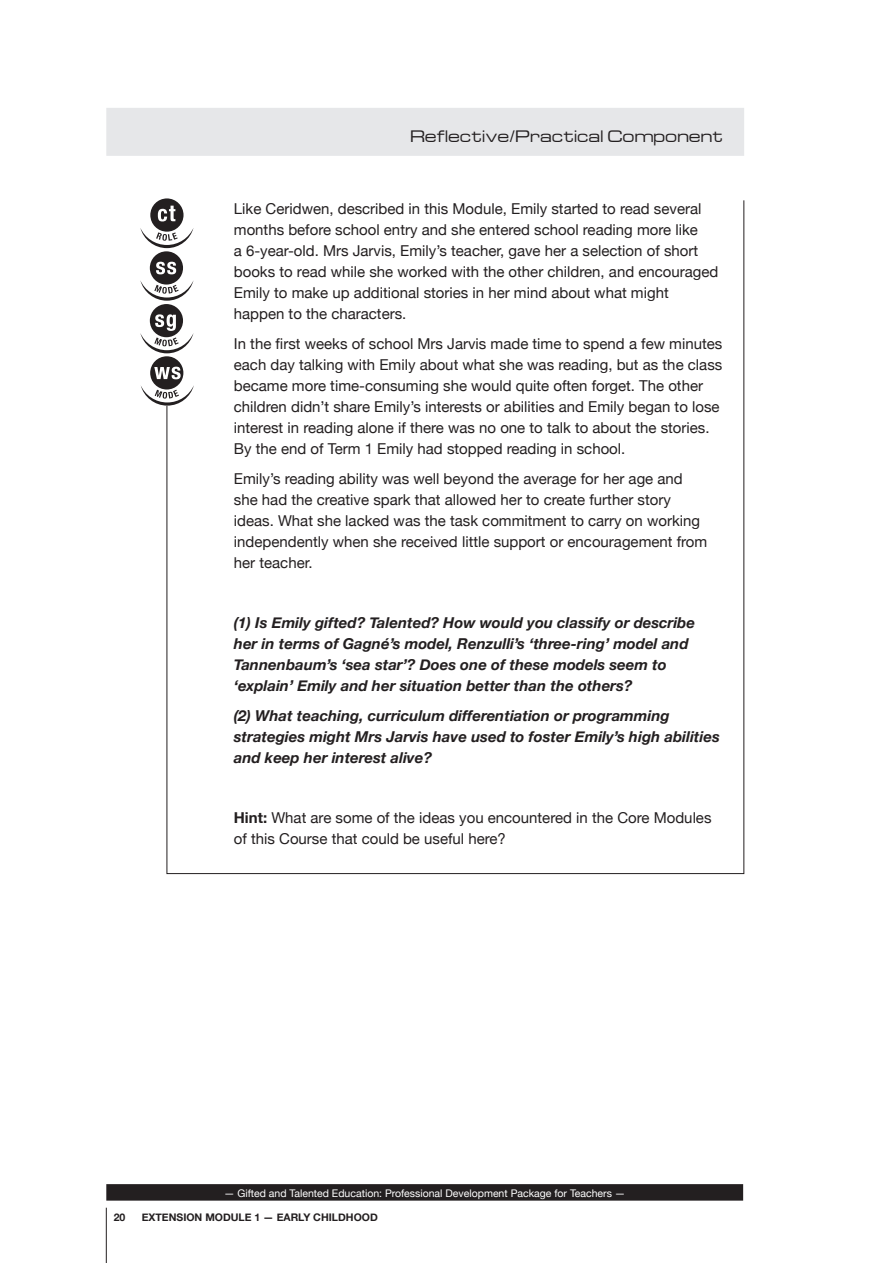
<style>
.page{position:relative;width:893px;height:1263px;background:#fff}
.page>*{position:absolute;margin:0;border:0;box-sizing:border-box;transform-origin:0 0}
.G__Body_Text_REF-PRAC{font:15px/21px "Helvetica Neue";color:#231f20}
.G__Body_Text_REF-PRAC-Quest{font:italic 700 15px/21px "Helvetica Neue";color:#231f20}
.ModuleHeading2_REF-PRAC{font:15px "Euro Technic Ext";color:#231f20}
.t1{font:10.5px "Helvetica Neue";color:#fff}
.t2{font:700 10.5px "Helvetica Neue";color:#231f20}
.s1{font-weight:700}
</style>
<div class="page">
<hr style="left:106px;top:1208px;width:1px;height:55px;background:#231f20">
<div style="left:106px;top:1184px;width:637px;height:16px;background:#231f20"></div>
<div style="left:106px;top:108px;width:638px;height:48px;background:#e6e7e9"></div>
<div style="left:150px;top:251px;width:33px;height:34px;background:#231f20;border-radius:50%"></div>
<svg style="left:156px;top:262px;width:9px;height:12px"></svg>
<svg style="left:140px;top:280px;width:26px;height:21px"></svg>
<svg style="left:166px;top:200px;width:579px;height:674px"></svg>
<div style="left:150px;top:198px;width:34px;height:34px;background:#231f20;border-radius:50%"></div>
<svg style="left:158px;top:206px;width:17px;height:15px"></svg>
<svg style="left:140px;top:228px;width:54px;height:20px"></svg>
<div style="left:150px;top:304px;width:33px;height:33px;background:#231f20;border-radius:50%"></div>
<svg style="left:140px;top:314px;width:54px;height:39px"></svg>
<div style="left:150px;top:356px;width:33px;height:33px;background:#231f20;border-radius:50%"></div>
<svg style="left:154px;top:367px;width:27px;height:12px"></svg>
<svg style="left:141px;top:385px;width:53px;height:21px"></svg>
<p class="ModuleHeading2_REF-PRAC" style="left:410px;top:127px;width:314px">Reflective/Practical Component</p>
<p class="G__Body_Text_REF-PRAC" style="left:234px;top:198px;width:486px">Like Ceridwen, described in this Module, Emily started to read several months before school entry and she entered school reading more like<br>a 6-year-old. Mrs Jarvis, Emily’s teacher, gave her a selection of short books to read while she worked with the other children, and encouraged Emily to make up additional stories in her mind about what might happen to the characters.</p>
<p class="G__Body_Text_REF-PRAC" style="left:234px;top:333px;width:490px">In the first weeks of school Mrs Jarvis made time to spend a few minutes each day talking with Emily about what she was reading, but as the class became more time-consuming she would quite often forget. The other children didn’t share Emily’s interests or abilities and Emily began to lose interest in reading alone if there was no one to talk to about the stories.<br>By the end of Term 1 Emily had stopped reading in school.</p>
<p class="G__Body_Text_REF-PRAC" style="left:234px;top:468px;width:475px">Emily’s reading ability was well beyond the average for her age and she had the creative spark that allowed her to create further story ideas. What she lacked was the task commitment to carry on working independently when she received little support or encouragement from her teacher.</p>
<p class="G__Body_Text_REF-PRAC-Quest" style="left:234px;top:612px;width:463px">(1) Is Emily gifted? Talented? How would you classify or describe her in terms of Gagné’s model, Renzulli’s ‘three-ring’ model and Tannenbaum’s ‘sea star’? Does one of these models seem to ‘explain’ Emily and her situation better than the others?</p>
<p class="G__Body_Text_REF-PRAC-Quest" style="left:234px;top:705px;width:487px">(2) What teaching, curriculum differentiation or programming strategies might Mrs Jarvis have used to foster Emily’s high abilities and keep her interest alive?</p>
<p class="G__Body_Text_REF-PRAC" style="left:234px;top:807px;width:479px"><span class="s1">Hint:</span> What are some of the ideas you encountered in the Core Modules of this Course that could be useful here?</p>
<p class="t1" style="left:224px;top:1187px;width:403px">— Gifted and Talented Education: Professional Development Package for Teachers —</p>
<p class="t2" style="left:114px;top:1211px;width:13px">20</p>
<p class="t2" style="left:142px;top:1211px;width:238px">EXTENSION MODULE 1 — EARLY CHILDHOOD</p>
</div>
